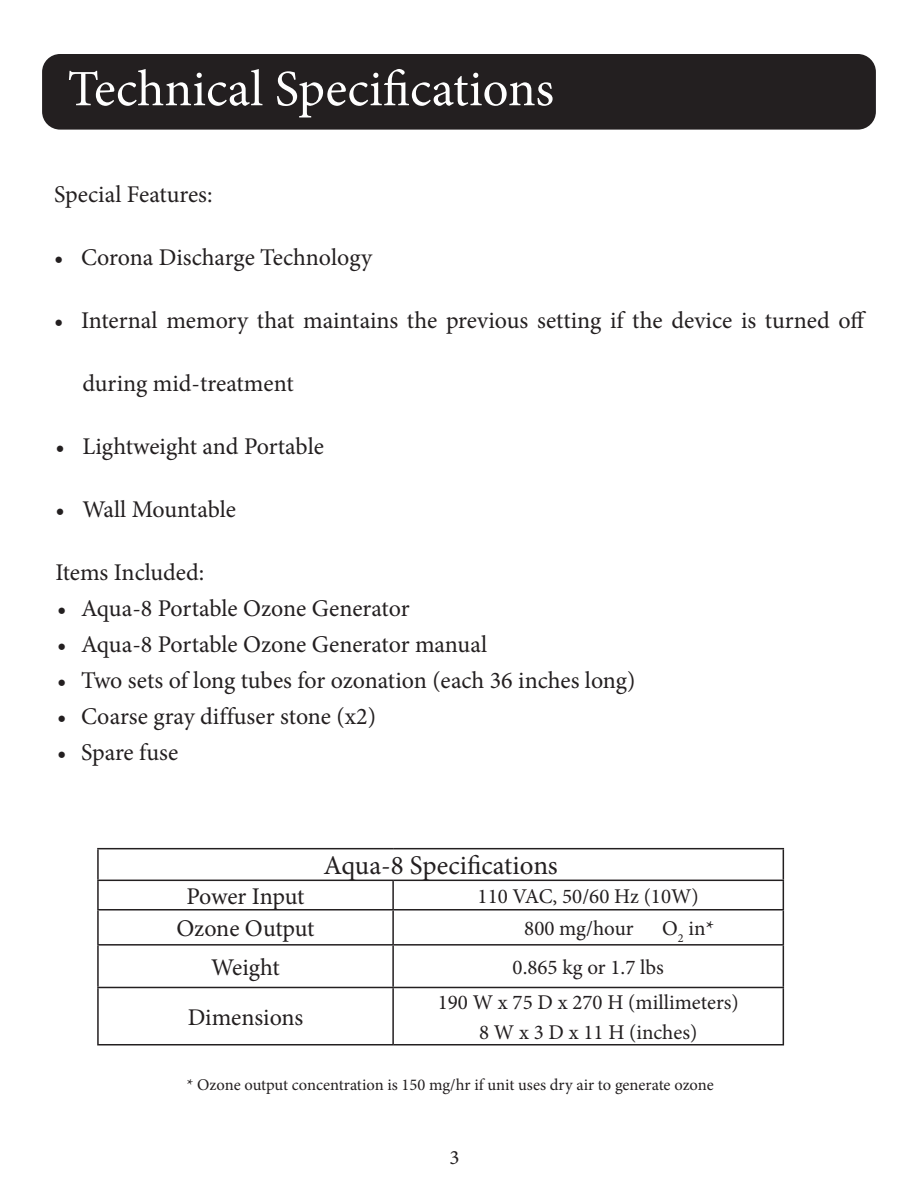
<style>
.page{position:relative;width:918px;height:1188px;background:#fff}
.page>*{position:absolute;margin:0;border:0;box-sizing:border-box;transform-origin:0 0}
.Features{font:51px "Minion Pro";color:#fff}
.Table_Text_1{font:27px "Minion Pro";color:#231f20}
.Table_Text_2{font:24px "Minion Pro";letter-spacing:-.005em;color:#231f20}
.Table_Text_1-2{font:24px "Minion Pro";letter-spacing:-.01em;color:#231f20}
.Table_Text_3{font:21px "Minion Pro";color:#231f20}
.product{font:20.4px "Minion Pro";color:#231f20}
.Front_Page{font:16.5px "Minion Pro";letter-spacing:-.005em;color:#231f20}
</style>
<div class="page">
<div style="left:42px;top:54px;width:834px;height:76px;background:#231f20;border-radius:18px"></div>
<hr style="left:97px;top:848px;width:296px;height:1px;background:#231f20">
<hr style="left:97px;top:849px;width:2px;height:31px;background:#231f20">
<hr style="left:393px;top:848px;width:391px;height:1px;background:#231f20">
<hr style="left:783px;top:849px;width:1px;height:31px;background:#231f20">
<hr style="left:97px;top:880px;width:296px;height:1px;background:#231f20">
<hr style="left:97px;top:881px;width:2px;height:28px;background:#231f20">
<hr style="left:393px;top:880px;width:391px;height:1px;background:#231f20">
<hr style="left:392px;top:881px;width:2px;height:28px;background:#231f20">
<svg style="left:783px;top:881px;width:1px;height:28px"></svg>
<hr style="left:97px;top:909px;width:296px;height:2px;background:#231f20">
<hr style="left:97px;top:911px;width:2px;height:33px;background:#231f20">
<hr style="left:393px;top:909px;width:391px;height:2px;background:#231f20">
<hr style="left:392px;top:911px;width:2px;height:33px;background:#231f20">
<hr style="left:783px;top:911px;width:1px;height:33px;background:#231f20">
<hr style="left:97px;top:944px;width:296px;height:2px;background:#231f20">
<hr style="left:97px;top:946px;width:2px;height:41px;background:#231f20">
<hr style="left:393px;top:944px;width:391px;height:2px;background:#231f20">
<hr style="left:392px;top:946px;width:2px;height:41px;background:#231f20">
<hr style="left:783px;top:946px;width:1px;height:41px;background:#231f20">
<hr style="left:97px;top:987px;width:296px;height:1px;background:#231f20">
<hr style="left:97px;top:988px;width:2px;height:56px;background:#231f20">
<hr style="left:393px;top:987px;width:391px;height:1px;background:#231f20">
<hr style="left:392px;top:988px;width:2px;height:56px;background:#231f20">
<hr style="left:783px;top:988px;width:1px;height:56px;background:#231f20">
<hr style="left:97px;top:1044px;width:296px;height:1px;background:#231f20">
<hr style="left:393px;top:1044px;width:391px;height:1px;background:#231f20">
<p class="Features" style="left:68px;top:55px;width:488px">Technical Specifications</p>
<p class="Table_Text_2" style="left:54px;top:178px;width:160px">Special Features:</p>
<p class="Table_Text_2" style="left:54px;top:241px;width:320px">• Corona Discharge Technology</p>
<p class="Table_Text_2" style="left:54px;top:304px;width:814px">• Internal memory that maintains the previous setting if the device is turned off</p>
<p class="Table_Text_2" style="left:82px;top:367px;width:213px">during mid-treatment</p>
<p class="Table_Text_2" style="left:56px;top:430px;width:270px">• Lightweight and Portable</p>
<p class="Table_Text_2" style="left:56px;top:493px;width:182px">• Wall Mountable</p>
<p class="Table_Text_2" style="left:56px;top:556px;width:150px">Items Included:</p>
<p class="Table_Text_2" style="left:57px;top:592px;width:354px">• Aqua-8 Portable Ozone Generator</p>
<p class="Table_Text_2" style="left:57px;top:628px;width:432px">• Aqua-8 Portable Ozone Generator manual</p>
<p class="Table_Text_2" style="left:57px;top:664px;width:580px">• Two sets of long tubes for ozonation (each 36 inches long)</p>
<p class="Table_Text_2" style="left:57px;top:700px;width:321px">• Coarse gray diffuser stone (x2)</p>
<p class="Table_Text_2" style="left:57px;top:736px;width:123px">• Spare fuse</p>
<p class="Table_Text_1" style="left:323px;top:848px;width:236px">Aqua-8 Specifications</p>
<p class="Table_Text_1-2" style="left:187px;top:880px;width:119px">Power Input</p>
<p class="Table_Text_3" style="left:478px;top:882px;width:223px">110 VAC, 50/60 Hz (10W)</p>
<p class="Table_Text_1-2" style="left:176px;top:912px;width:140px">Ozone Output</p>
<p class="Table_Text_3" style="left:524px;top:914px;width:111px">800 mg/hour</p>
<p class="Table_Text_3" style="left:662px;top:914px;width:53px">O<sub>2</sub> in*</p>
<p class="Table_Text_1-2" style="left:211px;top:951px;width:70px">Weight</p>
<p class="Table_Text_3" style="left:513px;top:953px;width:153px">0.865 kg or 1.7 lbs</p>
<p class="Table_Text_1-2" style="left:188px;top:1001px;width:117px">Dimensions</p>
<p class="Table_Text_3" style="left:438px;top:988px;width:302px">190 W x 75 D x 270 H (millimeters)</p>
<p class="Table_Text_3" style="left:479px;top:1018px;width:220px">8 W x 3 D x 11 H (inches)</p>
<p class="Front_Page" style="left:187px;top:1074px;width:528px">* Ozone output concentration is 150 mg/hr if unit uses dry air to generate ozone</p>
<p class="product" style="left:450px;top:1144px;width:12px">3</p>
</div>
